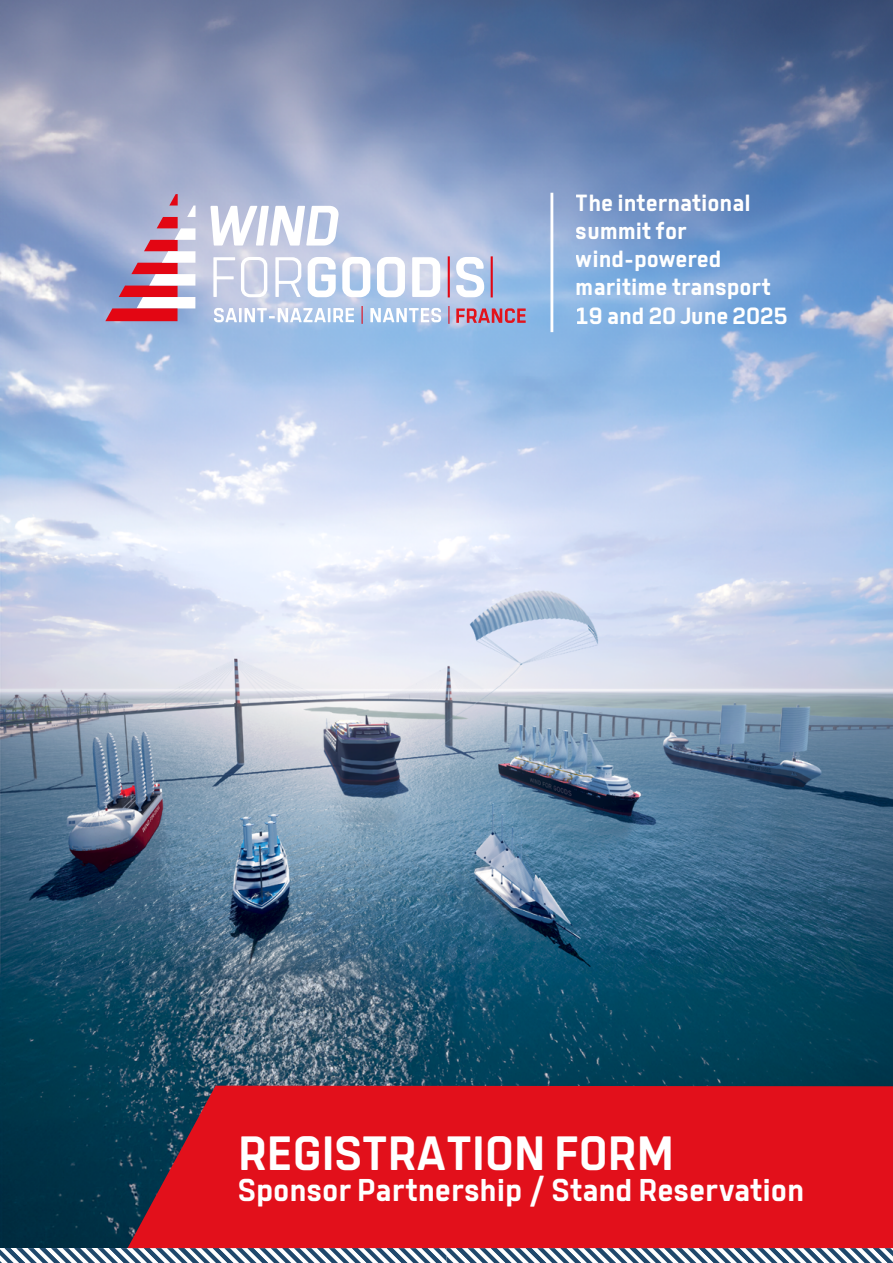
<style>
.page{position:relative;width:893px;height:1263px;background:#fff}
.page>*{position:absolute;margin:0;border:0;box-sizing:border-box;transform-origin:0 0}
.t1{font:700 48px "Tomkin";color:#fff}
.t2{font:700 31.5px "Tomkin";color:#fff}
.t3{font:700 23.4px/28px "Tomkin";color:#fff}
</style>
<div class="page">
<img style="left:0;top:0;width:893px;height:1248px">
<svg style="left:0;top:1248px;width:893px;height:15px"></svg>
<div style="left:128px;top:1086px;width:765px;height:162px;background:#e2101b"></div>
<hr style="left:550px;top:193px;width:3px;height:139px;background:#fff">
<svg style="left:105px;top:194px;width:91px;height:127px;background:#be95ae"></svg>
<svg style="left:456px;top:257px;width:28px;height:40px"></svg>
<svg style="left:210px;top:206px;width:129px;height:40px"></svg>
<svg style="left:213px;top:257px;width:22px;height:40px"></svg>
<svg style="left:241px;top:257px;width:26px;height:40px"></svg>
<svg style="left:275px;top:257px;width:26px;height:40px"></svg>
<svg style="left:308px;top:257px;width:28px;height:40px"></svg>
<svg style="left:342px;top:257px;width:28px;height:40px"></svg>
<svg style="left:377px;top:257px;width:28px;height:40px"></svg>
<svg style="left:412px;top:257px;width:28px;height:40px"></svg>
<hr style="left:448px;top:256px;width:2px;height:41px;background:#e30613">
<hr style="left:491px;top:256px;width:2px;height:41px;background:#e30613">
<svg style="left:214px;top:308px;width:140px;height:14px"></svg>
<svg style="left:362px;top:306px;width:1px;height:18px"></svg>
<svg style="left:370px;top:308px;width:71px;height:14px"></svg>
<svg style="left:448px;top:306px;width:1px;height:18px"></svg>
<svg style="left:456px;top:308px;width:70px;height:15px"></svg>
<p class="t3" style="left:576px;top:189px;width:197px">The international summit for wind-powered maritime transport</p>
<p class="t3" style="left:576px;top:302px;width:213px">19 and 20 June 2025</p>
<p class="t1" style="left:238px;top:1122px;width:437px">REGISTRATION FORM</p>
<p class="t2" style="left:238px;top:1170px;width:568px">Sponsor Partnership / Stand Reservation</p>
</div>
